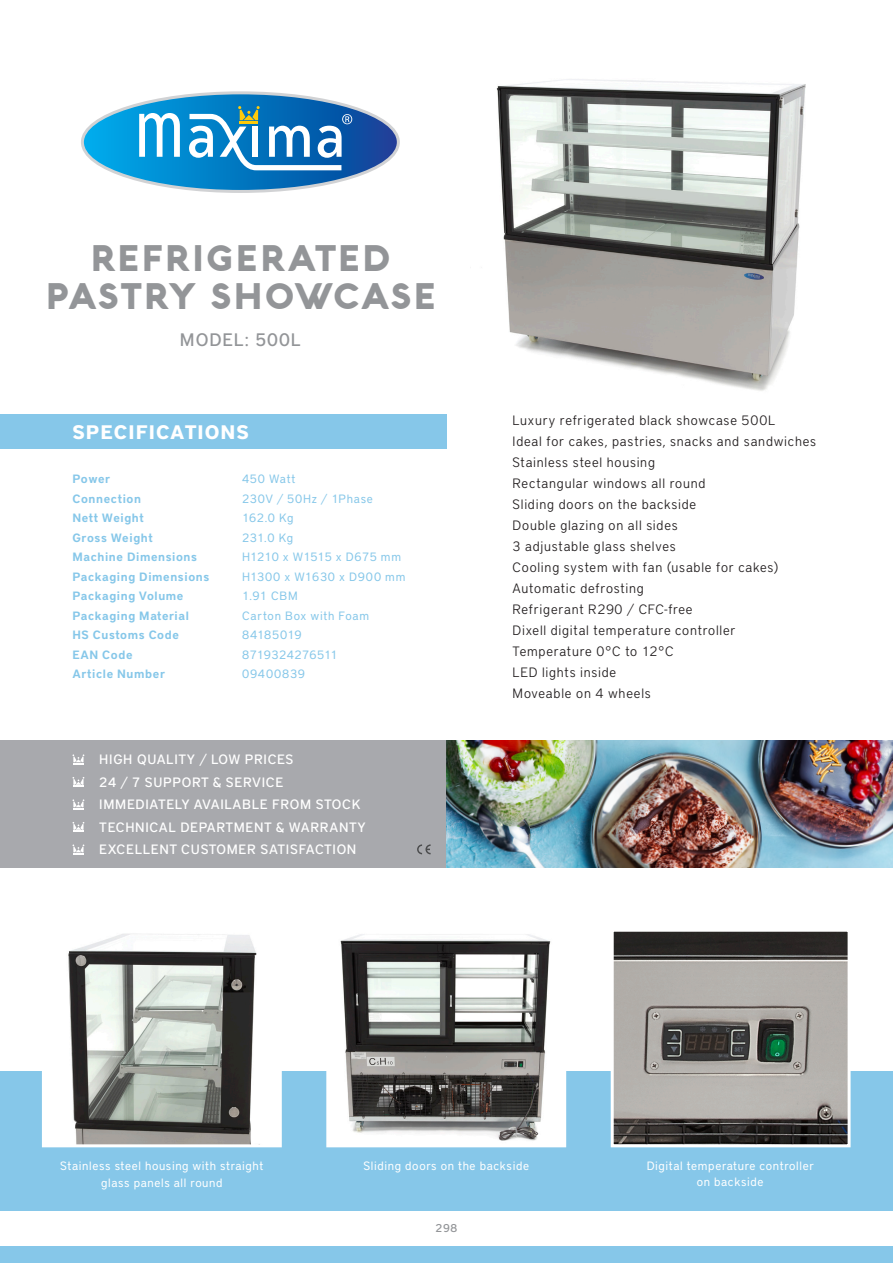
<style>
.page{position:relative;width:893px;height:1263px;background:#fff}
.page>*{position:absolute;margin:0;border:0;box-sizing:border-box;transform-origin:0 0}
.t1{font:900 36px/37.5px "Aquawax";letter-spacing:.05em;color:#939598;text-align:center}
.t2{font:700 19.5px "District Pro";letter-spacing:.05em;color:#fff}
.t3{font:500 18px "District Pro";letter-spacing:.055em;color:#939598}
.t4{font:300 13.5px "District Pro";letter-spacing:.055em;color:#231f20}
.t5{font:500 13.5px "District Pro";letter-spacing:.05em;color:#fff}
.t6{font:600 12px "District Pro";letter-spacing:.05em;color:#86c7e9}
.t7{font:12px/16.5px "District Pro";letter-spacing:.05em;color:#fff;text-align:center}
.t8{font:12px "District Pro";letter-spacing:.055em;color:#86c7e9}
.t9{font:12px "District Pro";letter-spacing:.01em;color:#86c7e9}
.t10{font:12px "District Pro";letter-spacing:.035em;color:#86c7e9}
.t11{font:12px "District Pro";letter-spacing:.015em;color:#86c7e9}
.t12{font:500 11.25px "District Pro";color:#939598}
</style>
<div class="page">
<div style="left:0;top:1071px;width:893px;height:192px;background:#86c7e9"></div>
<div style="left:0;top:1211px;width:893px;height:34px;background:#fff"></div>
<div style="left:0;top:740px;width:446px;height:128px;background:#a8a9ad"></div>
<div style="left:0;top:415px;width:446px;height:34px;background:#86c7e9"></div>
<svg style="left:82px;top:93px;width:316px;height:99px"></svg>
<svg style="left:73px;top:754px;width:11px;height:10px"></svg>
<svg style="left:73px;top:777px;width:11px;height:10px"></svg>
<svg style="left:73px;top:799px;width:11px;height:10px"></svg>
<svg style="left:73px;top:844px;width:11px;height:10px"></svg>
<svg style="left:73px;top:822px;width:11px;height:10px"></svg>
<svg style="left:417px;top:844px;width:14px;height:10px"></svg>
<img style="left:446px;top:740px;width:447px;height:128px">
<img style="left:496px;top:79px;width:310px;height:312px">
<svg style="left:610px;top:931px;width:241px;height:217px;background:#8a8885"></svg>
<svg style="left:326px;top:934px;width:241px;height:214px"></svg>
<svg style="left:42px;top:933px;width:240px;height:215px"></svg>
<p class="t1" style="left:45px;top:239px;width:392px">REFRIGERATED<br>PASTRY SHOWCASE</p>
<p class="t3" style="left:180px;top:328px;width:122px">MODEL: 500L</p>
<p class="t2" style="left:73px;top:418px;width:178px">SPECIFICATIONS</p>
<p class="t6" style="left:73px;top:471px;width:39px">Power</p>
<p class="t6" style="left:73px;top:490px;width:70px">Connection</p>
<p class="t6" style="left:73px;top:510px;width:73px">Nett Weight</p>
<p class="t6" style="left:73px;top:529px;width:82px">Gross Weight</p>
<p class="t6" style="left:73px;top:549px;width:126px">Machine Dimensions</p>
<p class="t6" style="left:73px;top:568px;width:138px">Packaging Dimensions</p>
<p class="t6" style="left:73px;top:588px;width:112px">Packaging Volume</p>
<p class="t6" style="left:73px;top:607px;width:118px">Packaging Material</p>
<p class="t6" style="left:73px;top:627px;width:108px">HS Customs Code</p>
<p class="t6" style="left:73px;top:646px;width:62px">EAN Code</p>
<p class="t6" style="left:73px;top:666px;width:94px">Article Number</p>
<p class="t8" style="left:242px;top:471px;width:55px">450 Watt</p>
<p class="t8" style="left:242px;top:490px;width:132px">230V / 50Hz / 1Phase</p>
<p class="t8" style="left:242px;top:510px;width:53px">162.0 Kg</p>
<p class="t8" style="left:242px;top:529px;width:53px">231.0 Kg</p>
<p class="t9" style="left:242px;top:549px;width:161px">H1210 x W1515 x D675 mm</p>
<p class="t8" style="left:242px;top:568px;width:165px">H1300 x W1630 x D900 mm</p>
<p class="t8" style="left:242px;top:588px;width:57px">1.91 CBM</p>
<p class="t8" style="left:242px;top:607px;width:129px">Carton Box with Foam</p>
<p class="t11" style="left:242px;top:627px;width:61px">84185019</p>
<p class="t10" style="left:242px;top:646px;width:97px">8719324276511</p>
<p class="t8" style="left:242px;top:666px;width:64px">09400839</p>
<p class="t5" style="left:99px;top:750px;width:196px">HIGH QUALITY / LOW PRICES</p>
<p class="t5" style="left:99px;top:773px;width:186px">24 / 7 SUPPORT &amp; SERVICE</p>
<p class="t5" style="left:99px;top:795px;width:263px">IMMEDIATELY AVAILABLE FROM STOCK</p>
<p class="t5" style="left:99px;top:818px;width:268px">TECHNICAL DEPARTMENT &amp; WARRANTY</p>
<p class="t5" style="left:99px;top:840px;width:259px">EXCELLENT CUSTOMER SATISFACTION</p>
<p class="t4" style="left:513px;top:411px;width:264px">Luxury refrigerated black showcase 500L</p>
<p class="t4" style="left:513px;top:432px;width:305px">Ideal for cakes, pastries, snacks and sandwiches</p>
<p class="t4" style="left:513px;top:453px;width:144px">Stainless steel housing</p>
<p class="t4" style="left:513px;top:474px;width:194px">Rectangular windows all round</p>
<p class="t4" style="left:513px;top:495px;width:185px">Sliding doors on the backside</p>
<p class="t4" style="left:513px;top:516px;width:167px">Double glazing on all sides</p>
<p class="t4" style="left:513px;top:537px;width:165px">3 adjustable glass shelves</p>
<p class="t4" style="left:513px;top:558px;width:267px">Cooling system with fan (usable for cakes)</p>
<p class="t4" style="left:513px;top:579px;width:133px">Automatic defrosting</p>
<p class="t4" style="left:513px;top:600px;width:181px">Refrigerant R290 / CFC-free</p>
<p class="t4" style="left:513px;top:621px;width:224px">Dixell digital temperature controller</p>
<p class="t4" style="left:513px;top:642px;width:163px">Temperature 0°C to 12°C</p>
<p class="t4" style="left:513px;top:663px;width:105px">LED lights inside</p>
<p class="t4" style="left:513px;top:684px;width:140px">Moveable on 4 wheels</p>
<p class="t7" style="left:60px;top:1157px;width:205px">Stainless steel housing with straight glass panels all round</p>
<p class="t7" style="left:363px;top:1157px;width:167px">Sliding doors on the backside</p>
<p class="t7" style="left:647px;top:1157px;width:169px">Digital temperature controller</p>
<p class="t7" style="left:697px;top:1173px;width:68px">on backside</p>
<p class="t12" style="left:436px;top:1221px;width:23px">298</p>
</div>
